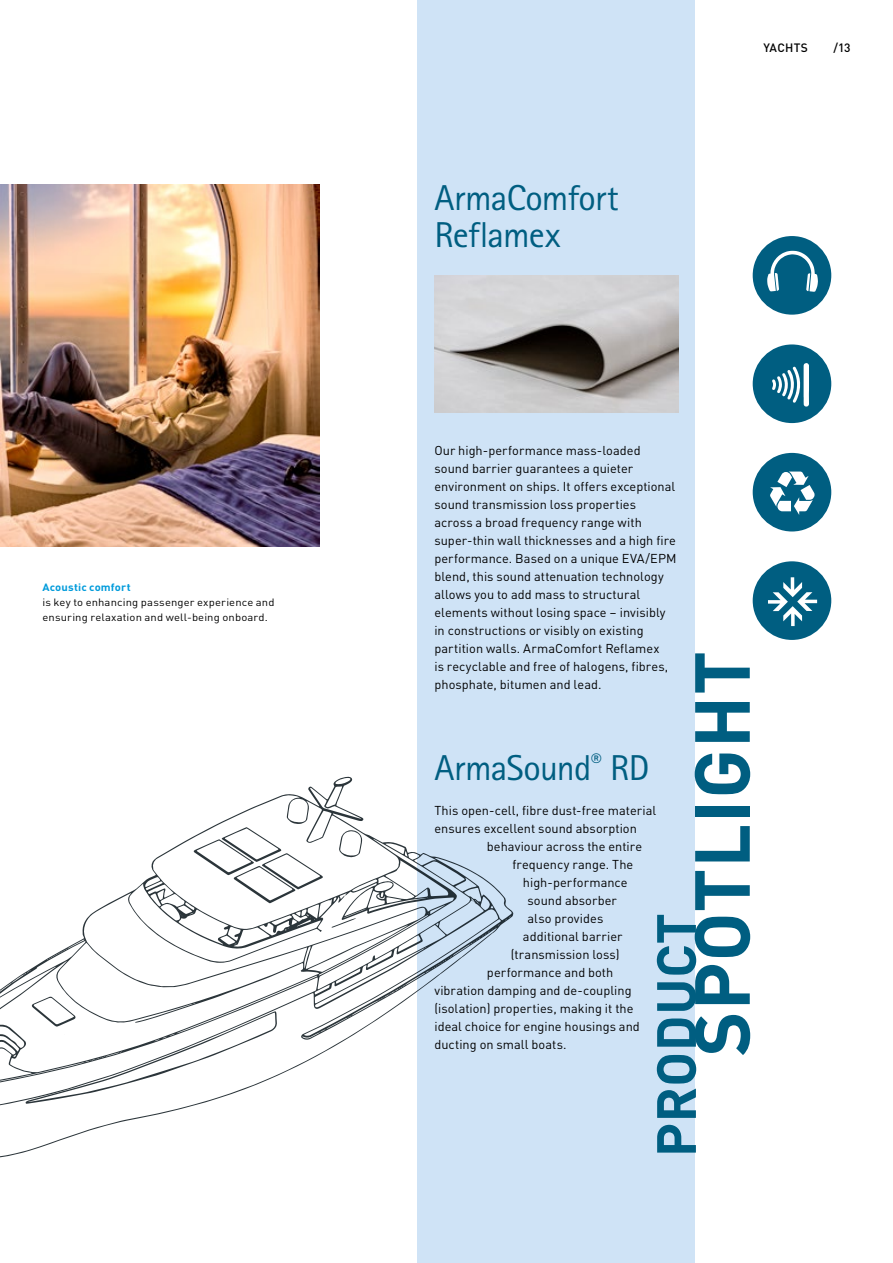
<style>
.page{position:relative;width:893px;height:1263px;background:#fff}
.page>*{position:absolute;margin:0;border:0;box-sizing:border-box;transform-origin:0 0}
.t1{font:700 76.65px "DIN Pro";letter-spacing:.01em;color:#005e81}
.t2{font:700 54.45px "DIN Pro";letter-spacing:.01em;color:#005e81}
.t3{font:36px/37.5px "Rotis Sans Serif Pro";letter-spacing:-.02em;color:#005e81}
.t4{font:12.75px/18px "DIN Pro";letter-spacing:.005em;color:#000}
.t5{font:500 12px "DIN Pro";letter-spacing:.015em;color:#000}
.t6{font:10.5px/15px "DIN Pro";letter-spacing:.01em;color:#000;scale:1.07 1}
.t7{font:700 10.5px "DIN Pro";letter-spacing:.01em;color:#009bdb;scale:1.07 1}
</style>
<div class="page">
<div style="left:417px;top:0;width:278px;height:1263px;background:#cfe3f6"></div>
<div style="left:753px;top:344px;width:78px;height:79px;background:#005e81;border-radius:50%"></div>
<div style="left:753px;top:236px;width:78px;height:79px;background:#005e81;border-radius:50%"></div>
<div style="left:753px;top:453px;width:78px;height:78px;background:#005e81;border-radius:50%"></div>
<img style="left:0;top:185px;width:319px;height:361px">
<svg style="left:0;top:777px;width:513px;height:381px"></svg>
<svg style="left:194px;top:827px;width:129px;height:76px"></svg>
<svg style="left:339px;top:830px;width:23px;height:27px"></svg>
<svg style="left:26px;top:997px;width:251px;height:107px"></svg>
<svg style="left:332px;top:918px;width:25px;height:10px"></svg>
<img style="left:434px;top:275px;width:244px;height:138px">
<div style="left:753px;top:561px;width:78px;height:79px;background:#005e81;border-radius:50%"></div>
<svg style="left:768px;top:577px;width:49px;height:49px"></svg>
<svg style="left:767px;top:251px;width:51px;height:41px"></svg>
<svg style="left:772px;top:363px;width:37px;height:44px"></svg>
<svg style="left:770px;top:472px;width:44px;height:43px"></svg>
<p class="t7" style="left:43px;top:579px;width:84px">Acoustic comfort</p>
<p class="t6" style="left:43px;top:594px;width:218px">is key to enhancing passenger experience and ensuring relaxation and well-being onboard.</p>
<h3 class="t3" style="left:434px;top:179px;width:186px">ArmaComfort<br>Reflamex</h3>
<p class="t5" style="left:763px;top:38px;width:46px">YACHTS</p>
<p class="t5" style="left:833px;top:38px;width:18px">/13</p>
<p class="t4" style="left:434px;top:441px;width:244px">Our high-performance mass-loaded sound barrier guarantees a quieter environment on ships. It offers exceptional sound transmission loss properties across a broad frequency range with super-thin wall thicknesses and a high fire performance. Based on a unique EVA/EPM blend, this sound attenuation technology allows you to add mass to structural elements without losing space – invisibly in constructions or visibly on existing partition walls. ArmaComfort Reflamex<br>is recyclable and free of halogens, fibres, phosphate, bitumen and lead.</p>
<h1 class="t1" style="left:662px;top:1056px;width:407px;rotate:-90deg">SPOTLIGHT</h1>
<h3 class="t3" style="left:434px;top:749px;width:216px">ArmaSound<sup>®</sup> RD</h3>
<p class="t4" style="left:434px;top:801px;width:223px">This open-cell, fibre dust-free material</p>
<p class="t4" style="left:434px;top:819px;width:204px">ensures excellent sound absorption</p>
<p class="t4" style="left:487px;top:837px;width:157px">behaviour across the entire</p>
<p class="t4" style="left:512px;top:855px;width:122px">frequency range. The</p>
<p class="t4" style="left:523px;top:873px;width:106px">high-performance</p>
<p class="t4" style="left:527px;top:891px;width:91px">sound absorber</p>
<p class="t4" style="left:527px;top:909px;width:77px">also provides</p>
<p class="t4" style="left:523px;top:927px;width:101px">additional barrier</p>
<p class="t4" style="left:511px;top:945px;width:110px">(transmission loss)</p>
<p class="t4" style="left:487px;top:963px;width:128px">performance and both</p>
<p class="t4" style="left:434px;top:981px;width:199px">vibration damping and de-coupling</p>
<p class="t4" style="left:434px;top:999px;width:201px">(isolation) properties, making it the</p>
<p class="t4" style="left:434px;top:1017px;width:207px">ideal choice for engine housings and</p>
<p class="t4" style="left:434px;top:1035px;width:134px">ducting on small boats.</p>
<h2 class="t2" style="left:634px;top:1157px;width:245px;rotate:-90deg">PRODUCT</h2>
</div>
